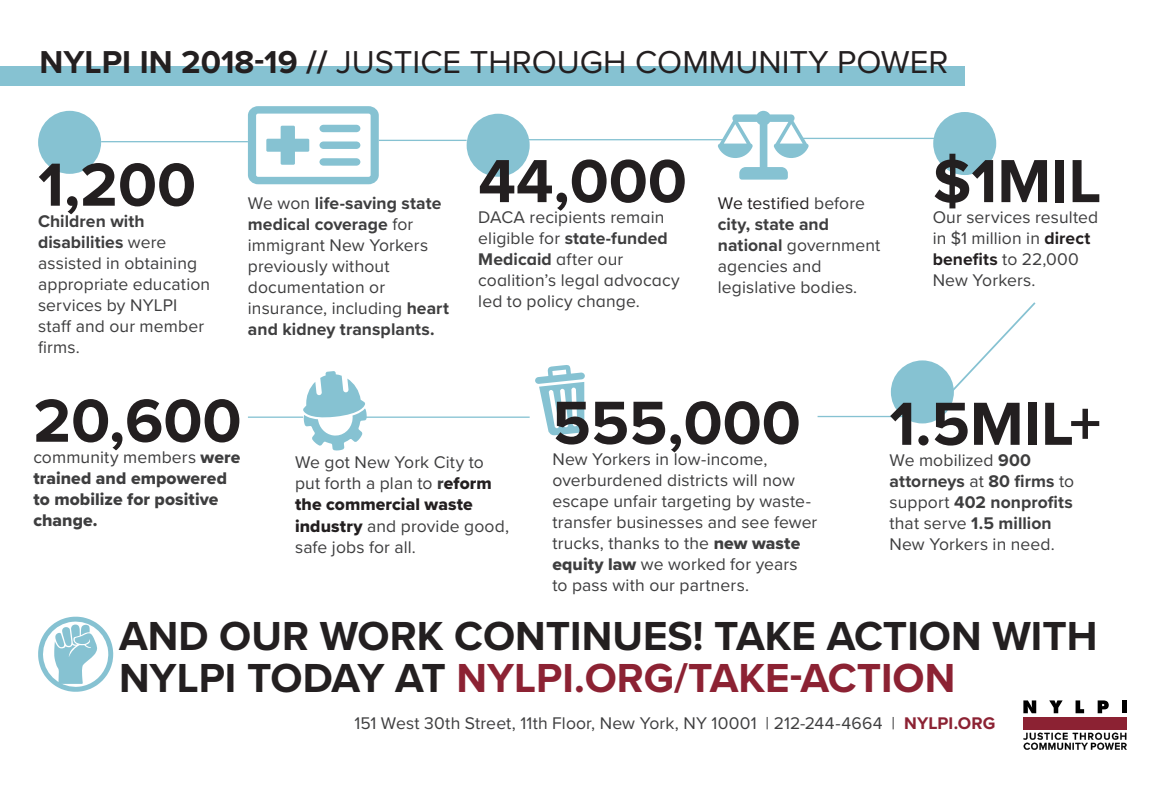
<style>
.page{position:relative;width:1166px;height:788px;background:#fff}
.page>*{position:absolute;margin:0;border:0;box-sizing:border-box;transform-origin:0 0}
.t1{font:700 63px "Proxima Nova";color:#231f20}
.t2{font:700 42px/42px "Proxima Nova";color:#231f20}
.t3{font:32.9px "Proxima Nova";color:#231f20}
.t4{font:17.5px/21px "Proxima Nova";letter-spacing:.005em;color:#3e3e3f}
.t5{font:700 17.5px/21px "Proxima Nova";letter-spacing:.005em;color:#3e3e3f}
.t6{font:17.5px/21px "Proxima Nova Extrabld";letter-spacing:.005em;color:#3e3e3f}
.s1{font-weight:700}
.s2{color:#231f20}
.s3{font-weight:700;color:#231f20}
.s4{font-family:"Proxima Nova"}
.s5{font-family:"Proxima Nova Extrabld"}
.s6{font-family:"Proxima Nova Extrabld";color:#231f20}
.s7{font-weight:400}
.s8{color:#8c2233}
.s9{font-weight:700;color:#8c2233}
</style>
<div class="page">
<svg style="left:38px;top:616px;width:75px;height:75px"></svg>
<svg style="left:248px;top:106px;width:131px;height:78px"></svg>
<svg style="left:303px;top:371px;width:64px;height:79px"></svg>
<div style="left:0;top:66px;width:964px;height:20px;background:#86c2d2"></div>
<div style="left:38px;top:111px;width:63px;height:63px;background:#86c2d2;border-radius:50%"></div>
<div style="left:933px;top:112px;width:63px;height:63px;background:#86c2d2;border-radius:50%"></div>
<svg style="left:535px;top:365px;width:50px;height:71px"></svg>
<svg style="left:717px;top:111px;width:91px;height:69px"></svg>
<hr style="left:360px;top:416px;width:169px;height:2px;background:#86c2d2">
<div style="left:466px;top:114px;width:63px;height:63px;background:#86c2d2;border-radius:50%"></div>
<hr style="left:248px;top:416px;width:55px;height:2px;background:#86c2d2">
<hr style="left:817px;top:416px;width:88px;height:1px;background:#86c2d2">
<div style="left:890px;top:360px;width:63px;height:63px;background:#86c2d2;border-radius:50%"></div>
<svg style="left:940px;top:302px;width:96px;height:101px"></svg>
<div style="left:1023px;top:716px;width:103px;height:13px;background:#8c2233"></div>
<svg style="left:1023px;top:700px;width:13px;height:13px"></svg>
<svg style="left:1049px;top:700px;width:13px;height:13px"></svg>
<svg style="left:1075px;top:700px;width:9px;height:13px"></svg>
<svg style="left:1097px;top:700px;width:11px;height:13px"></svg>
<div style="left:1121px;top:700px;width:5px;height:13px;background:#000"></div>
<svg style="left:1023px;top:732px;width:103px;height:17px"></svg>
<hr style="left:101px;top:141px;width:147px;height:1px;background:#86c2d2">
<hr style="left:379px;top:140px;width:87px;height:1px;background:#86c2d2">
<hr style="left:527px;top:139px;width:197px;height:1px;background:#86c2d2">
<hr style="left:802px;top:138px;width:159px;height:1px;background:#86c2d2">
<p class="t3" style="left:40px;top:38px;width:910px"><span class="s1">NYLPI IN 2018-19 //</span> JUSTICE THROUGH COMMUNITY POWER</p>
<p class="t1" style="left:38px;top:138px;width:159px">1,200</p>
<p class="t5" style="left:38px;top:210px;width:108px">Children with</p>
<p class="t4" style="left:38px;top:230px;width:174px"><span class="s1">disabilities</span> were assisted in obtaining appropriate education services by NYLPI staff and our member firms.</p>
<p class="t4" style="left:248px;top:192px;width:202px">We won <span class="s1">life-saving state medical coverage</span> for immigrant New Yorkers previously without documentation or insurance, including <span class="s1">heart and kidney transplants.</span></p>
<p class="t1" style="left:478px;top:134px;width:210px">44,000</p>
<p class="t4" style="left:478px;top:206px;width:203px">DACA recipients remain eligible for <span class="s1">state-funded<br>Medicaid</span> after our coalition’s legal advocacy led to policy change.</p>
<p class="t4" style="left:718px;top:192px;width:164px"><span class="s2">We testified</span> before <span class="s1">city, state and national</span> government agencies and legislative bodies.</p>
<p class="t1" style="left:932px;top:134px;width:170px">$1MIL</p>
<p class="t4" style="left:932px;top:206px;width:167px">Our services resulted in $1 million in <span class="s3">direct benefits</span> to 22,000<br>New Yorkers.</p>
<p class="t1" style="left:33px;top:373px;width:210px">20,600</p>
<p class="t6" style="left:33px;top:446px;width:208px"><span class="s4">community members</span> were trained and empowered to mobilize for positive change.</p>
<p class="t4" style="left:295px;top:451px;width:215px">We got New York City to put forth a plan to <span class="s5">r</span><span class="s6">eform the commercial waste industry</span> and provide good, safe jobs for all.</p>
<p class="t1" style="left:552px;top:376px;width:250px">555,000</p>
<p class="t4" style="left:552px;top:447px;width:266px">New Yorkers in low-income, overburdened districts will now escape unfair targeting by waste&shy;transfer businesses and see fewer trucks, thanks to the <span class="s5">new waste equity law</span> we worked for years</p>
<p class="t4" style="left:552px;top:573px;width:198px">to pass with our partners.</p>
<p class="t1" style="left:889px;top:377px;width:213px">1.5MIL+</p>
<p class="t5" style="left:889px;top:449px;width:186px"><span class="s7">We mobilized</span> 900 attorneys <span class="s7">at</span> 80 firms <span class="s7">to support</span> 402 nonprofits <span class="s7">that serve</span> 1.5 million</p>
<p class="t4" style="left:889px;top:532px;width:167px">New Yorkers in need.</p>
<p class="t2" style="left:119px;top:614px;width:980px">AND OUR WORK CONTINUES! TAKE ACTION WITH<br>NYLPI TODAY AT <span class="s8">NYLPI.ORG/TAKE-ACTION</span></p>
<p class="t4" style="left:354px;top:711px;width:642px">151 West 30th Street, 11th Floor, New York, NY 10001 | 212-244-4664 | <span class="s9">NYLPI.ORG</span></p>
</div>
